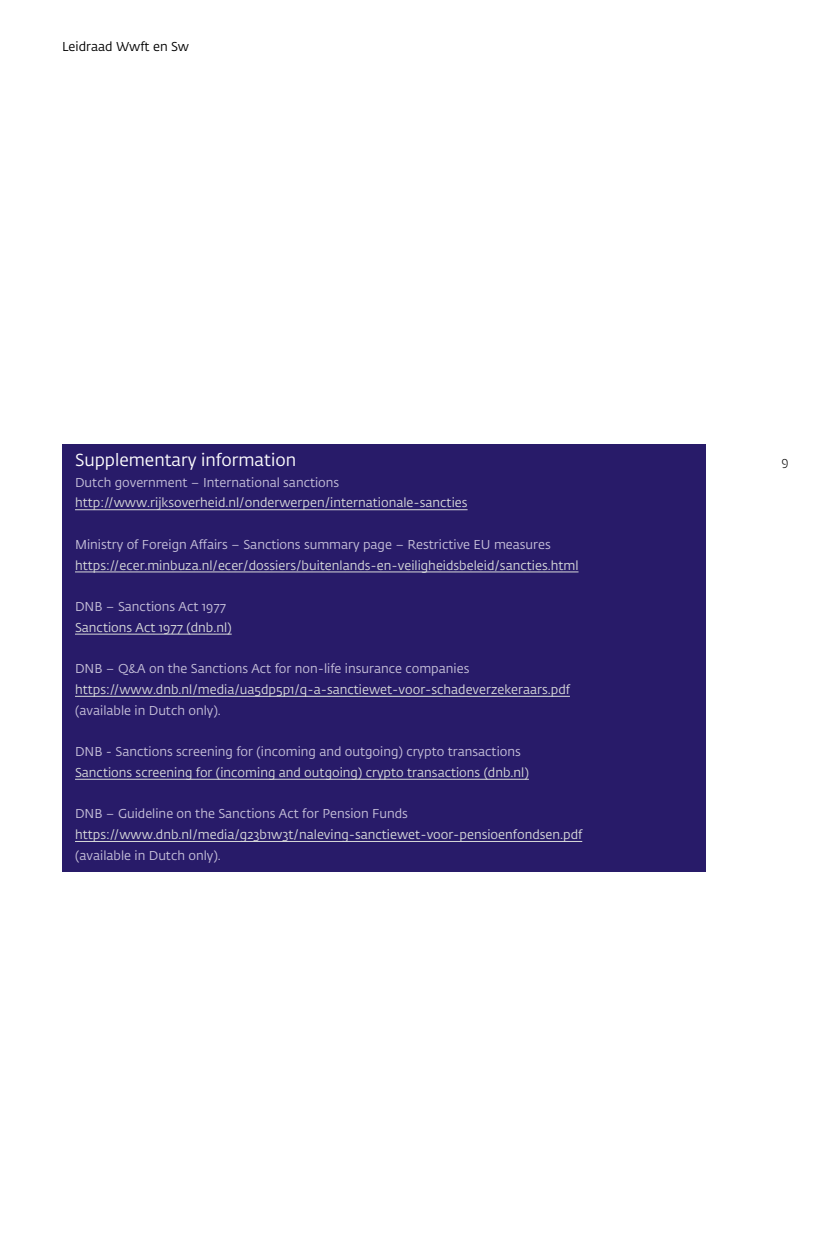
<style>
.page{position:relative;width:830px;height:1244px;background:#fff}
.page>*{position:absolute;margin:0;border:0;box-sizing:border-box;transform-origin:0 0}
.Kader_Kop{font:17.25px "DNB Fedra";color:#fff}
.Kader_Body{font:12.75px/20.7px "DNB Fedra";color:#d8dada}
.Kader_Body-2{font:12.75px "DNB Fedra";color:#c7c1da}
.t1{font:12.75px "DNB Fedra";color:#000}
.t2{font:300 12.75px "DNB Fedra";color:#000}
.s1{color:#c7c1da}
</style>
<div class="page">
<div style="left:62px;top:444px;width:643px;height:47px;background:#281b69"></div>
<div style="left:62px;top:472px;width:643px;height:47px;background:#281b69"></div>
<hr style="left:75px;top:509px;width:392px;height:1px;background:#d8dada">
<div style="left:62px;top:514px;width:643px;height:25px;background:#281b69"></div>
<div style="left:62px;top:535px;width:643px;height:25px;background:#281b69"></div>
<div style="left:62px;top:555px;width:643px;height:26px;background:#281b69"></div>
<hr style="left:75px;top:572px;width:503px;height:1px;background:#d8dada">
<div style="left:62px;top:576px;width:643px;height:26px;background:#281b69"></div>
<div style="left:62px;top:597px;width:643px;height:25px;background:#281b69"></div>
<div style="left:62px;top:618px;width:643px;height:25px;background:#281b69"></div>
<hr style="left:75px;top:634px;width:156px;height:1px;background:#d8dada">
<div style="left:62px;top:638px;width:643px;height:26px;background:#281b69"></div>
<div style="left:62px;top:659px;width:643px;height:46px;background:#281b69"></div>
<hr style="left:75px;top:696px;width:494px;height:1px;background:#d8dada">
<div style="left:62px;top:700px;width:643px;height:26px;background:#281b69"></div>
<div style="left:62px;top:721px;width:643px;height:26px;background:#281b69"></div>
<div style="left:62px;top:742px;width:643px;height:25px;background:#281b69"></div>
<div style="left:62px;top:763px;width:643px;height:25px;background:#281b69"></div>
<hr style="left:75px;top:779px;width:453px;height:1px;background:#d8dada">
<div style="left:62px;top:783px;width:643px;height:26px;background:#281b69"></div>
<div style="left:62px;top:804px;width:643px;height:46px;background:#281b69"></div>
<hr style="left:75px;top:841px;width:507px;height:1px;background:#d8dada">
<div style="left:62px;top:846px;width:643px;height:25px;background:#281b69"></div>
<p class="t1" style="left:62px;top:39px;width:128px">Leidraad Wwft en Sw</p>
<p class="Kader_Kop" style="left:75px;top:449px;width:222px">Supplementary information</p>
<p class="t2" style="left:781px;top:454px;width:9px">9</p>
<p class="Kader_Body" style="left:75px;top:472px;width:394px"><span class="s1">Dutch government – International sanctions </span>http://www.rijksoverheid.nl/onderwerpen/internationale-sancties</p>
<p class="Kader_Body-2" style="left:75px;top:537px;width:477px">Ministry of Foreign Affairs – Sanctions summary page – Restrictive EU measures</p>
<p class="Kader_Body" style="left:75px;top:555px;width:504px">https://ecer.minbuza.nl/ecer/dossiers/buitenlands-en-veiligheidsbeleid/sancties.html</p>
<p class="Kader_Body-2" style="left:75px;top:599px;width:152px">DNB – Sanctions Act 1977</p>
<p class="Kader_Body" style="left:75px;top:617px;width:158px">Sanctions Act 1977 (dnb.nl)</p>
<p class="Kader_Body" style="left:75px;top:659px;width:496px"><span class="s1">DNB – Q&amp;A on the Sanctions Act for non-life insurance companies </span>https://www.dnb.nl/media/ua5dp5p1/q-a-sanctiewet-voor-schadeverzekeraars.pdf</p>
<p class="Kader_Body-2" style="left:75px;top:702px;width:147px">(available in Dutch only).</p>
<p class="Kader_Body-2" style="left:75px;top:744px;width:447px">DNB - Sanctions screening for (incoming and outgoing) crypto transactions</p>
<p class="Kader_Body" style="left:75px;top:762px;width:455px">Sanctions screening for (incoming and outgoing) crypto transactions (dnb.nl)</p>
<p class="Kader_Body" style="left:75px;top:804px;width:508px"><span class="s1">DNB – Guideline on the Sanctions Act for Pension Funds </span>https://www.dnb.nl/media/g23b1w3t/naleving-sanctiewet-voor-pensioenfondsen.pdf</p>
<p class="Kader_Body-2" style="left:75px;top:848px;width:147px">(available in Dutch only).</p>
</div>
